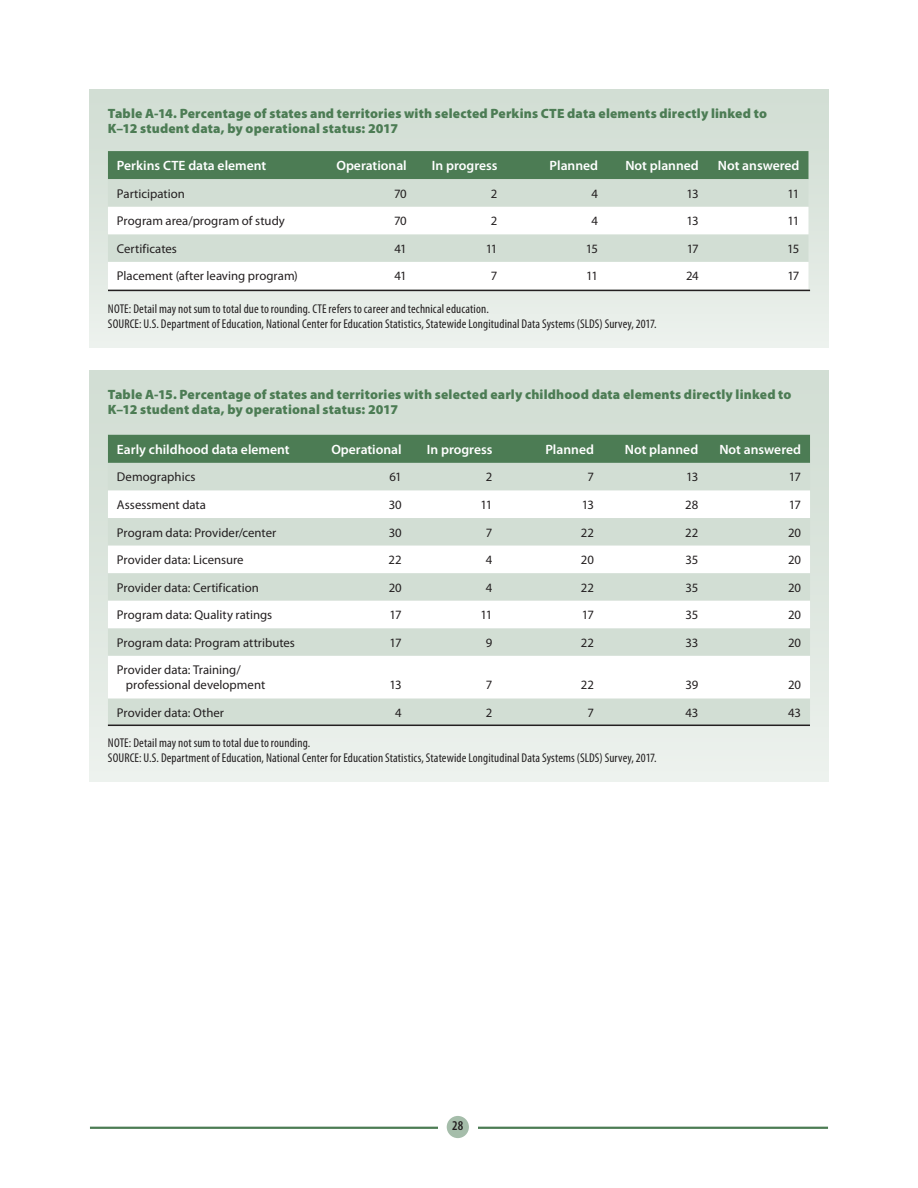
<style>
.page{position:relative;width:918px;height:1188px;background:#fff}
.page>*{position:absolute;margin:0;border:0;box-sizing:border-box;transform-origin:0 0}
.t1{font:900 13.5px/15px "Myriad Pro";letter-spacing:.01em;color:#4c7c54}
.t2{font:600 13.5px "Myriad Pro";color:#fff}
.t3{font:600 condensed 13.5px "Myriad Pro";color:#231f20}
.t4{font:12.75px/15px "Myriad Pro";color:#231f20}
.t5{font:condensed 12.75px/15px "Myriad Pro";letter-spacing:.01em;color:#231f20}
</style>
<div class="page">
<hr style="left:90px;top:1127px;width:738px;height:2px;background:#4c7c54">
<div style="left:438px;top:1124px;width:39px;height:6px;background:#fff"></div>
<div style="left:447px;top:1116px;width:22px;height:22px;background:#a5bdaa;border-radius:50%"></div>
<div style="left:90px;top:90px;width:738px;height:258px;background:linear-gradient(to bottom,#cedbd0,#ecf1ec)"></div>
<div style="left:108px;top:151px;width:700px;height:28px;background:#4c7c54"></div>
<div style="left:108px;top:179px;width:700px;height:28px;background:#d2ded4"></div>
<svg style="left:108px;top:207px;width:700px;height:82px"></svg>
<hr style="left:108px;top:290px;width:702px;height:1px;background:#231f20">
<div style="left:90px;top:371px;width:738px;height:410px;background:linear-gradient(to bottom,#cfdcd1,#ebf1ec)"></div>
<div style="left:108px;top:435px;width:702px;height:28px;background:#4c7c54"></div>
<div style="left:108px;top:463px;width:702px;height:262px;background:#d2ded4"></div>
<svg style="left:108px;top:490px;width:702px;height:208px"></svg>
<hr style="left:108px;top:725px;width:702px;height:1px;background:#231f20">
<p class="t1" style="left:108px;top:106px;width:661px">Table A-14. Percentage of states and territories with selected Perkins CTE data elements directly linked to<br>K–12 student data, by operational status: 2017</p>
<p class="t2" style="left:117px;top:158px;width:151px">Perkins CTE data element</p>
<p class="t2" style="left:336px;top:158px;width:72px">Operational</p>
<p class="t2" style="left:432px;top:158px;width:67px">In progress</p>
<p class="t2" style="left:550px;top:158px;width:50px">Planned</p>
<p class="t2" style="left:625px;top:158px;width:75px">Not planned</p>
<p class="t2" style="left:718px;top:158px;width:83px">Not answered</p>
<p class="t4" style="left:117px;top:186px;width:69px">Participation</p>
<p class="t4" style="left:394px;top:186px;width:14px">70</p>
<p class="t4" style="left:491px;top:186px;width:8px">2</p>
<p class="t4" style="left:592px;top:186px;width:8px">4</p>
<p class="t4" style="left:687px;top:186px;width:14px">13</p>
<p class="t4" style="left:788px;top:186px;width:13px">11</p>
<p class="t4" style="left:117px;top:214px;width:169px">Program area/program of study</p>
<p class="t4" style="left:394px;top:214px;width:14px">70</p>
<p class="t4" style="left:491px;top:214px;width:8px">2</p>
<p class="t4" style="left:592px;top:214px;width:8px">4</p>
<p class="t4" style="left:687px;top:214px;width:14px">13</p>
<p class="t4" style="left:788px;top:214px;width:13px">11</p>
<p class="t4" style="left:117px;top:241px;width:61px">Certificates</p>
<p class="t4" style="left:394px;top:241px;width:14px">41</p>
<p class="t4" style="left:486px;top:241px;width:13px">11</p>
<p class="t4" style="left:586px;top:241px;width:14px">15</p>
<p class="t4" style="left:687px;top:241px;width:14px">17</p>
<p class="t4" style="left:787px;top:241px;width:14px">15</p>
<p class="t4" style="left:117px;top:269px;width:182px">Placement (after leaving program)</p>
<p class="t4" style="left:394px;top:269px;width:14px">41</p>
<p class="t4" style="left:491px;top:269px;width:8px">7</p>
<p class="t4" style="left:586px;top:269px;width:13px">11</p>
<p class="t4" style="left:686px;top:269px;width:14px">24</p>
<p class="t4" style="left:787px;top:269px;width:14px">17</p>
<p class="t5" style="left:108px;top:302px;width:550px">NOTE: Detail may not sum to total due to rounding. CTE refers to career and technical education.<br>SOURCE: U.S. Department of Education, National Center for Education Statistics, Statewide Longitudinal Data Systems (SLDS) Survey, 2017.</p>
<p class="t1" style="left:108px;top:387px;width:685px">Table A-15. Percentage of states and territories with selected early childhood data elements directly linked to<br>K–12 student data, by operational status: 2017</p>
<p class="t2" style="left:117px;top:442px;width:174px">Early childhood data element</p>
<p class="t2" style="left:331px;top:442px;width:72px">Operational</p>
<p class="t2" style="left:427px;top:442px;width:67px">In progress</p>
<p class="t2" style="left:545px;top:442px;width:50px">Planned</p>
<p class="t2" style="left:625px;top:442px;width:75px">Not planned</p>
<p class="t2" style="left:719px;top:442px;width:83px">Not answered</p>
<p class="t4" style="left:117px;top:470px;width:80px">Demographics</p>
<p class="t4" style="left:389px;top:470px;width:14px">61</p>
<p class="t4" style="left:486px;top:470px;width:8px">2</p>
<p class="t4" style="left:587px;top:470px;width:8px">7</p>
<p class="t4" style="left:686px;top:470px;width:14px">13</p>
<p class="t4" style="left:789px;top:470px;width:14px">17</p>
<p class="t4" style="left:117px;top:498px;width:91px">Assessment data</p>
<p class="t4" style="left:389px;top:498px;width:15px">30</p>
<p class="t4" style="left:481px;top:498px;width:13px">11</p>
<p class="t4" style="left:582px;top:498px;width:14px">13</p>
<p class="t4" style="left:685px;top:498px;width:14px">28</p>
<p class="t4" style="left:789px;top:498px;width:14px">17</p>
<p class="t4" style="left:117px;top:525px;width:161px">Program data: Provider/center</p>
<p class="t4" style="left:389px;top:525px;width:15px">30</p>
<p class="t4" style="left:486px;top:525px;width:8px">7</p>
<p class="t4" style="left:581px;top:525px;width:15px">22</p>
<p class="t4" style="left:685px;top:525px;width:15px">22</p>
<p class="t4" style="left:788px;top:525px;width:14px">20</p>
<p class="t4" style="left:117px;top:553px;width:128px">Provider data: Licensure</p>
<p class="t4" style="left:389px;top:553px;width:15px">22</p>
<p class="t4" style="left:486px;top:553px;width:8px">4</p>
<p class="t4" style="left:581px;top:553px;width:14px">20</p>
<p class="t4" style="left:685px;top:553px;width:14px">35</p>
<p class="t4" style="left:788px;top:553px;width:14px">20</p>
<p class="t4" style="left:117px;top:580px;width:143px">Provider data: Certification</p>
<p class="t4" style="left:389px;top:580px;width:14px">20</p>
<p class="t4" style="left:486px;top:580px;width:8px">4</p>
<p class="t4" style="left:581px;top:580px;width:15px">22</p>
<p class="t4" style="left:685px;top:580px;width:14px">35</p>
<p class="t4" style="left:788px;top:580px;width:14px">20</p>
<p class="t4" style="left:117px;top:608px;width:157px">Program data: Quality ratings</p>
<p class="t4" style="left:390px;top:608px;width:14px">17</p>
<p class="t4" style="left:481px;top:608px;width:13px">11</p>
<p class="t4" style="left:582px;top:608px;width:14px">17</p>
<p class="t4" style="left:685px;top:608px;width:14px">35</p>
<p class="t4" style="left:788px;top:608px;width:14px">20</p>
<p class="t4" style="left:117px;top:635px;width:180px">Program data: Program attributes</p>
<p class="t4" style="left:390px;top:635px;width:14px">17</p>
<p class="t4" style="left:486px;top:635px;width:8px">9</p>
<p class="t4" style="left:581px;top:635px;width:15px">22</p>
<p class="t4" style="left:685px;top:635px;width:14px">33</p>
<p class="t4" style="left:788px;top:635px;width:14px">20</p>
<p class="t4" style="left:126px;top:663px;width:141px;text-indent:-9px">Provider data: Training/ professional development</p>
<p class="t4" style="left:389px;top:678px;width:14px">13</p>
<p class="t4" style="left:486px;top:678px;width:8px">7</p>
<p class="t4" style="left:581px;top:678px;width:15px">22</p>
<p class="t4" style="left:685px;top:678px;width:14px">39</p>
<p class="t4" style="left:788px;top:678px;width:14px">20</p>
<p class="t4" style="left:117px;top:705px;width:109px">Provider data: Other</p>
<p class="t4" style="left:395px;top:705px;width:8px">4</p>
<p class="t4" style="left:486px;top:705px;width:8px">2</p>
<p class="t4" style="left:587px;top:705px;width:8px">7</p>
<p class="t4" style="left:685px;top:705px;width:14px">43</p>
<p class="t4" style="left:788px;top:705px;width:14px">43</p>
<p class="t5" style="left:108px;top:736px;width:550px">NOTE: Detail may not sum to total due to rounding.<br>SOURCE: U.S. Department of Education, National Center for Education Statistics, Statewide Longitudinal Data Systems (SLDS) Survey, 2017.</p>
<p class="t3" style="left:452px;top:1118px;width:13px">28</p>
</div>
